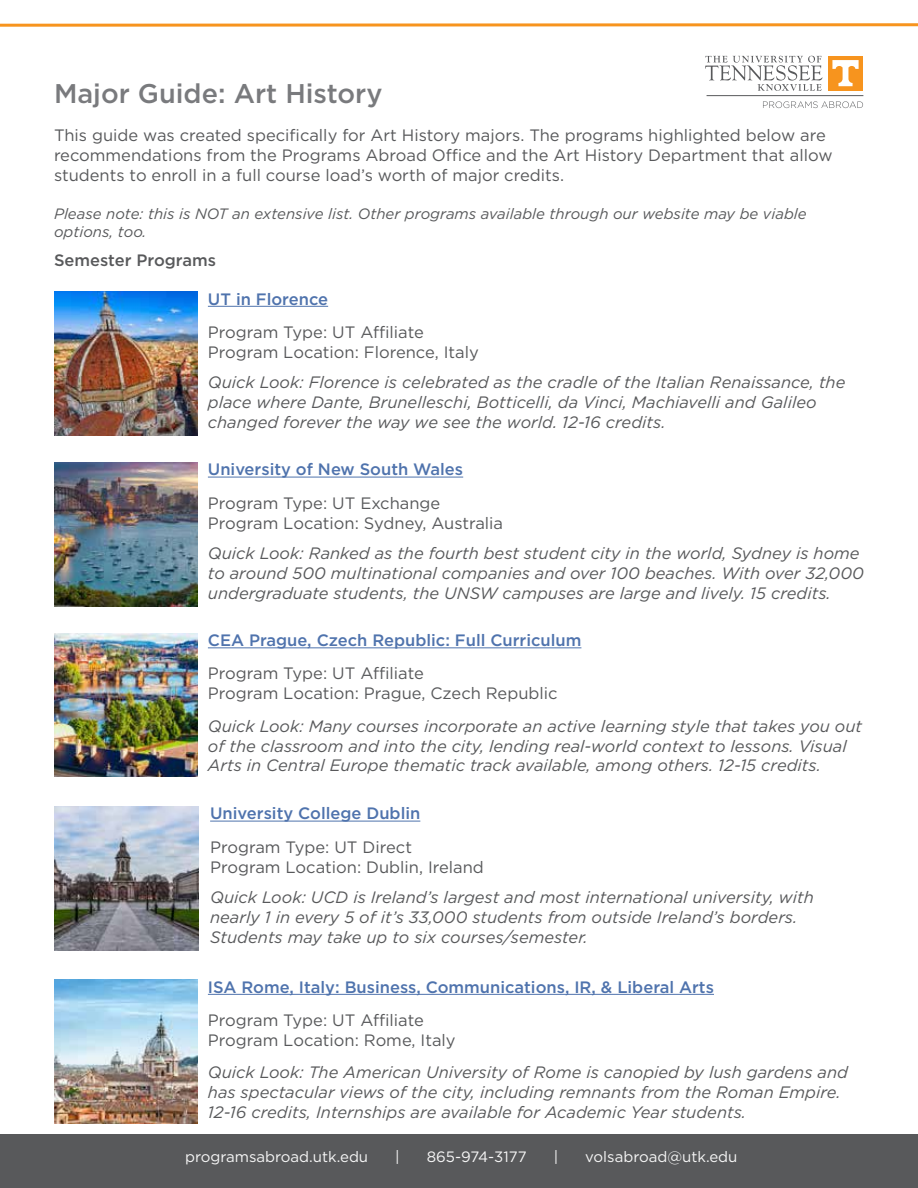
<style>
.page{position:relative;width:918px;height:1188px;background:#fff}
.page>*{position:absolute;margin:0;border:0;box-sizing:border-box;transform-origin:0 0}
.t1{font:500 27px "Gotham";color:#797a7d}
.t2{font:italic 16.5px/19.8px "Gotham";color:#58595b}
.t3{font:16.5px/19.8px "Gotham";color:#58595b}
.t4{font:500 16.5px "Gotham";color:#4f73ad}
.t5{font:500 16.5px "Gotham";color:#58595b}
.t6{font:italic 15px/18px "Gotham";color:#58595b}
.t7{font:15px "Gotham";color:#f6f6f6}
</style>
<div class="page">
<div style="left:0;top:1134px;width:918px;height:54px;background:#58595b"></div>
<hr style="left:707px;top:95px;width:156px;height:1px;background:#58595b">
<svg style="left:705px;top:56px;width:117px;height:35px"></svg>
<div style="left:828px;top:56px;width:35px;height:35px;background:#f7941e"></div>
<svg style="left:832px;top:60px;width:27px;height:26px"></svg>
<svg style="left:763px;top:101px;width:100px;height:7px"></svg>
<svg style="left:0;top:23px;width:918px;height:4px"></svg>
<img style="left:54px;top:291px;width:144px;height:144px">
<hr style="left:208px;top:306px;width:120px;height:1px;background:#4f73ad">
<img style="left:54px;top:462px;width:144px;height:144px">
<hr style="left:208px;top:477px;width:255px;height:1px;background:#4f73ad">
<img style="left:54px;top:633px;width:144px;height:144px">
<hr style="left:208px;top:647px;width:373px;height:1px;background:#4f73ad">
<img style="left:55px;top:806px;width:144px;height:144px">
<hr style="left:210px;top:821px;width:210px;height:1px;background:#4f73ad">
<img style="left:54px;top:980px;width:144px;height:143px">
<hr style="left:208px;top:994px;width:506px;height:1px;background:#4f73ad">
<h1 class="t1" style="left:54px;top:75px;width:330px">Major Guide: Art History</h1>
<p class="t3" style="left:54px;top:125px;width:780px">This guide was created specifically for Art History majors. The programs highlighted below are recommendations from the Programs Abroad Office and the Art History Department that allow students to enroll in a full course load’s worth of major credits.</p>
<p class="t6" style="left:54px;top:204px;width:754px">Please note: this is NOT an extensive list. Other programs available through our website may be viable options, too.</p>
<p class="t5" style="left:54px;top:250px;width:164px">Semester Programs</p>
<p class="t4" style="left:208px;top:288px;width:122px">UT in Florence</p>
<p class="t3" style="left:208px;top:322px;width:272px">Program Type: UT Affiliate<br>Program Location: Florence, Italy</p>
<p class="t2" style="left:208px;top:373px;width:639px">Quick Look: Florence is celebrated as the cradle of the Italian Renaissance, the place where Dante, Brunelleschi, Botticelli, da Vinci, Machiavelli and Galileo changed forever the way we see the world. 12-16 credits.</p>
<p class="t4" style="left:208px;top:459px;width:257px">University of New South Wales</p>
<p class="t3" style="left:208px;top:493px;width:297px">Program Type: UT Exchange<br>Program Location: Sydney, Australia</p>
<p class="t2" style="left:208px;top:543px;width:658px">Quick Look: Ranked as the fourth best student city in the world, Sydney is home to around 500 multinational companies and over 100 beaches. With over 32,000 undergraduate students, the UNSW campuses are large and lively. 15 credits.</p>
<p class="t4" style="left:208px;top:630px;width:375px">CEA Prague, Czech Republic: Full Curriculum</p>
<p class="t3" style="left:208px;top:663px;width:351px">Program Type: UT Affiliate<br>Program Location: Prague, Czech Republic</p>
<p class="t2" style="left:208px;top:716px;width:656px">Quick Look: Many courses incorporate an active learning style that takes you out of the classroom and into the city, lending real-world context to lessons. Visual<br>Arts in Central Europe thematic track available, among others. 12-15 credits.</p>
<p class="t4" style="left:210px;top:803px;width:212px">University College Dublin</p>
<p class="t3" style="left:210px;top:837px;width:275px">Program Type: UT Direct<br>Program Location: Dublin, Ireland</p>
<p class="t2" style="left:210px;top:887px;width:605px">Quick Look: UCD is Ireland’s largest and most international university, with nearly 1 in every 5 of it’s 33,000 students from outside Ireland’s borders.<br>Students may take up to six courses/semester.</p>
<p class="t4" style="left:208px;top:976px;width:508px">ISA Rome, Italy: Business, Communications, IR, &amp; Liberal Arts</p>
<p class="t3" style="left:208px;top:1010px;width:249px">Program Type: UT Affiliate<br>Program Location: Rome, Italy</p>
<p class="t2" style="left:208px;top:1062px;width:642px">Quick Look: The American University of Rome is canopied by lush gardens and has spectacular views of the city, including remnants from the Roman Empire.<br>12-16 credits, Internships are available for Academic Year students.</p>
<p class="t7" style="left:185px;top:1147px;width:185px">programsabroad.utk.edu</p>
<p class="t7" style="left:395px;top:1147px;width:6px">|</p>
<p class="t7" style="left:427px;top:1147px;width:101px">865-974-3177</p>
<p class="t7" style="left:554px;top:1147px;width:6px">|</p>
<p class="t7" style="left:585px;top:1147px;width:154px">volsabroad@utk.edu</p>
</div>
